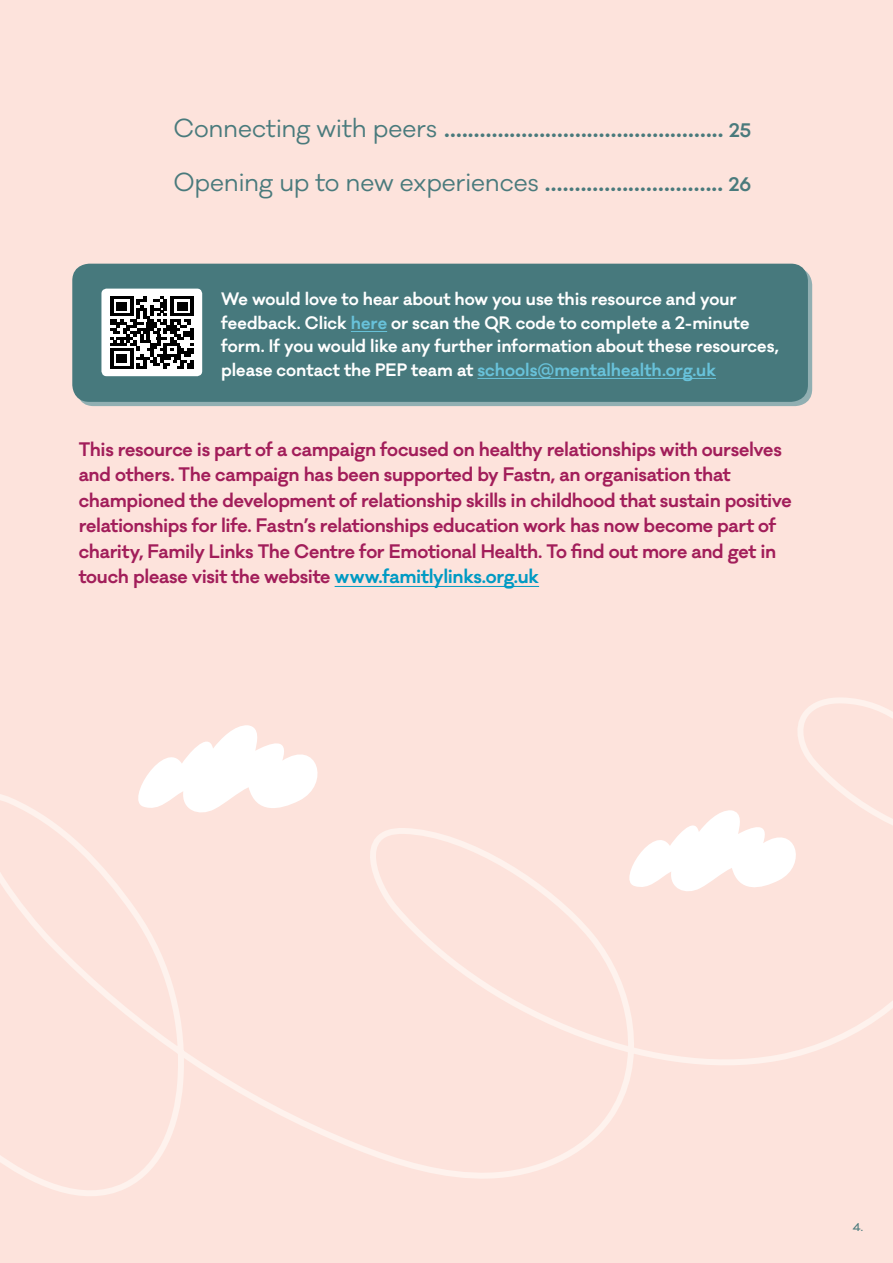
<style>
.page{position:relative;width:893px;height:1263px;background:#fde3dc}
.page>*{position:absolute;margin:0;border:0;box-sizing:border-box;transform-origin:0 0}
.t1{font:600 24px "Galano Classic";color:#497a7c}
.t2{font:600 18px/25.5px "Galano Classic";letter-spacing:-.015em;color:#a21e5a}
.t3{font:600 16.5px/23.4px "Galano Classic";color:#fff}
.t4{font:500 10.5px "Galano Classic";color:#497a7c}
.s1{font-weight:400}
.s2{font-size:18px}
.s3{color:#68c2da}
.s4{color:#009ac3}
</style>
<div class="page">
<svg style="left:0;top:698px;width:893px;height:498px"></svg>
<hr style="left:335px;top:586px;width:204px;height:1px;background:#009ac3">
<svg style="left:616px;top:810px;width:193px;height:86px"></svg>
<svg style="left:124px;top:724px;width:207px;height:93px"></svg>
<div style="left:77px;top:268px;width:735px;height:138px;background:#91afb2;border-radius:17px"></div>
<div style="left:72px;top:264px;width:736px;height:138px;background:#47797d;border-radius:17px"></div>
<hr style="left:351px;top:331px;width:36px;height:1px;background:#68c2da">
<hr style="left:477px;top:378px;width:239px;height:1px;background:#68c2da">
<svg style="left:101px;top:289px;width:101px;height:87px;background:#999a9a"></svg>
<hr style="left:110px;top:366px;width:23px;height:3px;background:#000">
<div style="left:117px;top:354px;width:10px;height:9px;background:#000"></div>
<h1 class="t1" style="left:173px;top:112px;width:579px"><span class="s1">Connecting with peers</span> ............................................... <span class="s2">25</span></h1>
<h1 class="t1" style="left:173px;top:166px;width:579px"><span class="s1">Opening up to new experiences</span> .............................. <span class="s2">26</span></h1>
<p class="t3" style="left:221px;top:287px;width:559px">We would love to hear about how you use this resource and your feedback. Click <span class="s3">here</span> or scan the QR code to complete a 2-minute form. If you would like any further information about these resources, please contact the PEP team at <span class="s3">schools@mentalhealth.org.uk</span></p>
<p class="t2" style="left:79px;top:436px;width:715px">This resource is part of a campaign focused on healthy relationships with ourselves and others. The campaign has been supported by Fastn, an organisation that championed the development of relationship skills in childhood that sustain positive relationships for life. Fastn’s relationships education work has now become part of charity, Family Links The Centre for Emotional Health. To find out more and get in touch please visit the website <span class="s4">www.famitlylinks.org.uk</span></p>
<p class="t4" style="left:853px;top:1220px;width:12px">4.</p>
</div>
